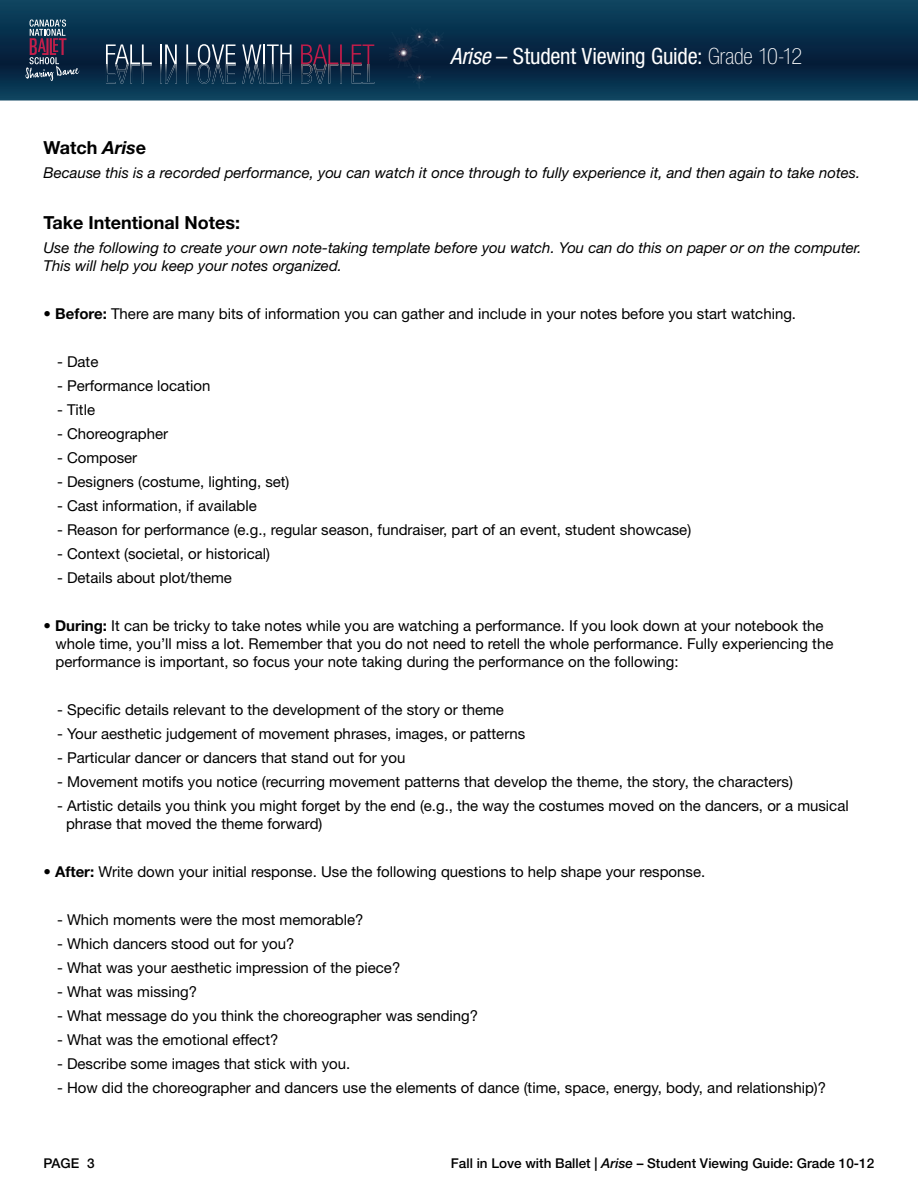
<style>
.page{position:relative;width:918px;height:1188px;background:#fff}
.page>*{position:absolute;margin:0;border:0;box-sizing:border-box;transform-origin:0 0}
.t1{font:condensed 22.5px "Helvetica Neue LT Std";letter-spacing:-.01em;color:#fff}
.t2{font:700 18px "Helvetica Neue LT Std";color:#000}
.t3{font:15px/18px "Helvetica Neue LT Std";color:#000}
.t4{font:italic 15px/18px "Helvetica Neue LT Std";color:#000}
.t5{font:500 13.5px "Helvetica Neue LT Std";color:#000}
.s1{font-style:italic}
.s2{font-weight:100}
.s3{font-weight:700}
</style>
<div class="page">
<div style="left:0;top:0;width:918px;height:63px;background:#0c3f5a"></div>
<svg style="left:0;top:19px;width:918px;height:82px"></svg>
<h1 class="t1" style="left:450px;top:43px;width:354px"><span class="s1">Arise</span> – Student Viewing Guide: <span class="s2">Grade 10-12</span></h1>
<p class="t2" style="left:44px;top:136px;width:104px">Watch <span class="s1">Aris</span>e</p>
<p class="t4" style="left:44px;top:163px;width:818px">Because this is a recorded performance, you can watch it once through to fully experience it, and then again to take notes.</p>
<p class="t2" style="left:44px;top:212px;width:198px">Take Intentional Notes:</p>
<p class="t4" style="left:44px;top:239px;width:820px">Use the following to create your own note-taking template before you watch. You can do this on paper or on the computer.<br>This will help you keep your notes organized.</p>
<p class="t3" style="left:44px;top:305px;width:754px">• <span class="s3">Before:</span> There are many bits of information you can gather and include in your notes before you start watching.</p>
<p class="t3" style="left:57px;top:353px;width:43px">- Date</p>
<p class="t3" style="left:57px;top:377px;width:155px">- Performance location</p>
<p class="t3" style="left:57px;top:401px;width:40px">- Title</p>
<p class="t3" style="left:57px;top:425px;width:113px">- Choreographer</p>
<p class="t3" style="left:57px;top:449px;width:82px">- Composer</p>
<p class="t3" style="left:57px;top:473px;width:234px">- Designers (costume, lighting, set)</p>
<p class="t3" style="left:57px;top:497px;width:201px">- Cast information, if available</p>
<p class="t3" style="left:57px;top:521px;width:636px">- Reason for performance (e.g., regular season, fundraiser, part of an event, student showcase)</p>
<p class="t3" style="left:57px;top:545px;width:215px">- Context (societal, or historical)</p>
<p class="t3" style="left:57px;top:569px;width:177px">- Details about plot/theme</p>
<p class="t3" style="left:56px;top:617px;width:779px;text-indent:-12px">• <span class="s3">During:</span> It can be tricky to take notes while you are watching a performance. If you look down at your notebook the whole time, you’ll miss a lot. Remember that you do not need to retell the whole performance. Fully experiencing the performance is important, so focus your note taking during the performance on the following:</p>
<p class="t3" style="left:57px;top:701px;width:449px">- Specific details relevant to the development of the story or theme</p>
<p class="t3" style="left:57px;top:725px;width:470px">- Your aesthetic judgement of movement phrases, images, or patterns</p>
<p class="t3" style="left:57px;top:749px;width:350px">- Particular dancer or dancers that stand out for you</p>
<p class="t3" style="left:57px;top:773px;width:738px">- Movement motifs you notice (recurring movement patterns that develop the theme, the story, the characters)</p>
<p class="t3" style="left:66px;top:797px;width:784px;text-indent:-9px">- Artistic details you think you might forget by the end (e.g., the way the costumes moved on the dancers, or a musical phrase that moved the theme forward)</p>
<p class="t3" style="left:44px;top:863px;width:663px">• <span class="s3">After:</span> Write down your initial response. Use the following questions to help shape your response.</p>
<p class="t3" style="left:57px;top:911px;width:308px">- Which moments were the most memorable?</p>
<p class="t3" style="left:57px;top:935px;width:239px">- Which dancers stood out for you?</p>
<p class="t3" style="left:57px;top:959px;width:345px">- What was your aesthetic impression of the piece?</p>
<p class="t3" style="left:57px;top:983px;width:142px">- What was missing?</p>
<p class="t3" style="left:57px;top:1007px;width:423px">- What message do you think the choreographer was sending?</p>
<p class="t3" style="left:57px;top:1031px;width:223px">- What was the emotional effect?</p>
<p class="t3" style="left:57px;top:1055px;width:295px">- Describe some images that stick with you.</p>
<p class="t3" style="left:57px;top:1079px;width:771px">- How did the choreographer and dancers use the elements of dance (time, space, energy, body, and relationship)?</p>
<p class="t5" style="left:44px;top:1155px;width:53px">PAGE 3</p>
<p class="t5" style="left:451px;top:1155px;width:425px">Fall in Love with Ballet | <span class="s1">Arise</span> – Student Viewing Guide: Grade 10-12</p>
</div>
